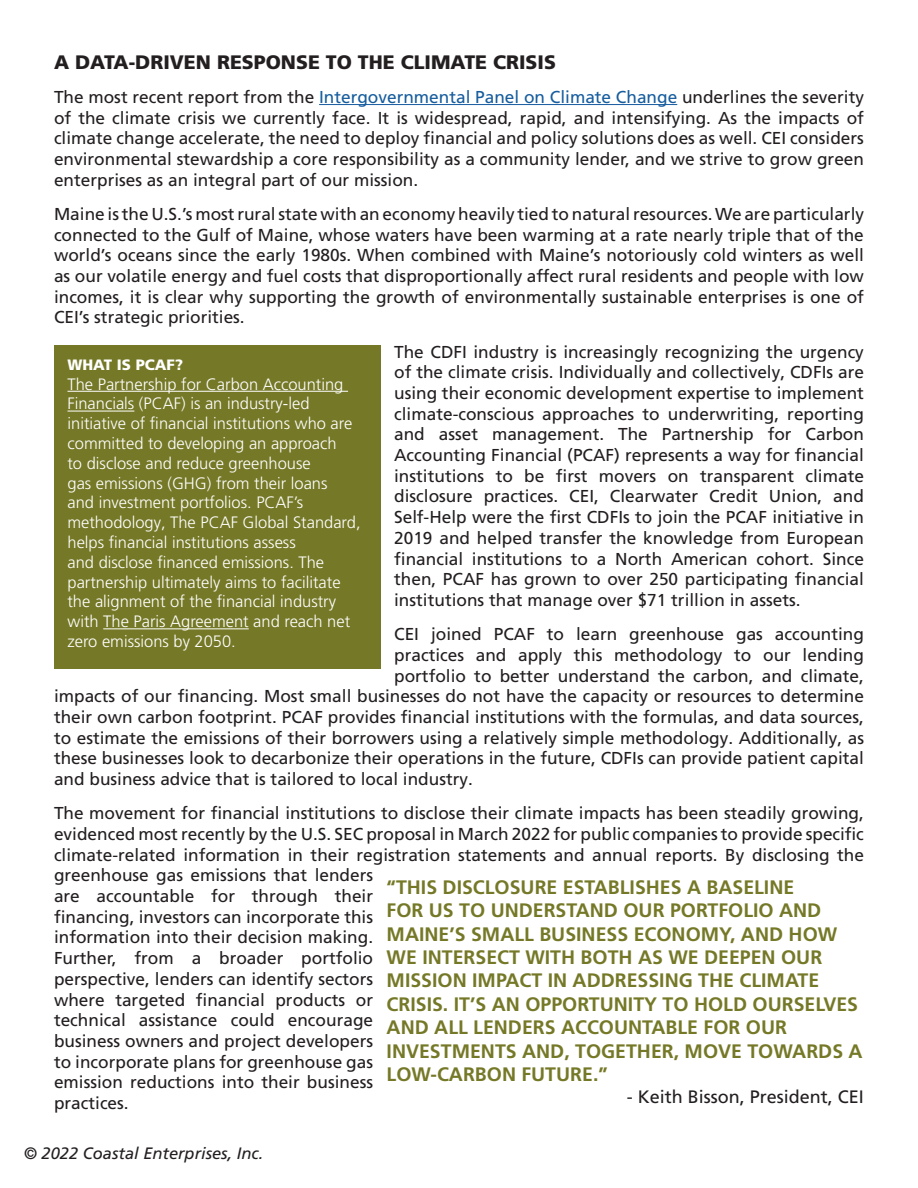
<style>
.page{position:relative;width:918px;height:1188px;background:#fff}
.page>*{position:absolute;margin:0;border:0;box-sizing:border-box;transform-origin:0 0}
.t1{font:700 19.5px/23.4px "Frutiger LT Pro";color:#757927}
.t2{font:900 19.5px "Frutiger LT Pro";color:#231f20}
.t3{font:18px "Frutiger LT Pro";color:#231f20}
.t4{font:17.25px/20.7px "Frutiger LT Pro";color:#231f20;text-align:justify}
.t5{font:300 16.5px/19.8px "Frutiger LT Pro";color:#fff}
.t6{font:italic 16.5px "Frutiger LT Pro";color:#231f20}
.t7{font:900 15px "Frutiger LT Pro";color:#fff}
.s1{color:#175d9e}
</style>
<div class="page">
<hr style="left:319px;top:104px;width:358px;height:1px;background:#175d9e">
<div style="left:54px;top:345px;width:327px;height:324px;background:#757927"></div>
<hr style="left:68px;top:391px;width:280px;height:1px;background:#fff">
<hr style="left:68px;top:411px;width:66px;height:1px;background:#fff">
<hr style="left:103px;top:628px;width:146px;height:1px;background:#fff">
<p class="t2" style="left:54px;top:50px;width:504px">A DATA-DRIVEN RESPONSE TO THE CLIMATE CRISIS</p>
<p class="t4" style="left:54px;top:87px;width:812px">The most recent report from the <span class="s1">Intergovernmental Panel on Climate Change</span> underlines the severity of the climate crisis we currently face. It is widespread, rapid, and intensifying. As the impacts of climate change accelerate, the need to deploy financial and policy solutions does as well. CEI considers environmental stewardship a core responsibility as a community lender, and we strive to grow green enterprises as an integral part of our mission.</p>
<p class="t4" style="left:54px;top:204px;width:812px">Maine is the U.S.’s most rural state with an economy heavily tied to natural resources. We are particularly connected to the Gulf of Maine, whose waters have been warming at a rate nearly triple that of the world’s oceans since the early 1980s. When combined with Maine’s notoriously cold winters as well as our volatile energy and fuel costs that disproportionally affect rural residents and people with low incomes, it is clear why supporting the growth of environmentally sustainable enterprises is one of CEI’s strategic priorities.</p>
<p class="t4" style="left:394px;top:341px;width:471px">The CDFI industry is increasingly recognizing the urgency of the climate crisis. Individually and collectively, CDFIs are using their economic development expertise to implement climate-conscious approaches to underwriting, reporting and asset management. The Partnership for Carbon Accounting Financial (PCAF) represents a way for financial institutions to be first movers on transparent climate disclosure practices. CEI, Clearwater Credit Union, and Self-Help were the first CDFIs to join the PCAF initiative in 2019 and helped transfer the knowledge from European financial institutions to a North American cohort. Since then, PCAF has grown to over 250 participating financial institutions that manage over $71 trillion in assets.</p>
<p class="t4" style="left:394px;top:624px;width:471px">CEI joined PCAF to learn greenhouse gas accounting</p>
<p class="t4" style="left:394px;top:645px;width:471px">practices and apply this methodology to our lending</p>
<p class="t4" style="left:394px;top:665px;width:471px">portfolio to better understand the carbon, and climate,</p>
<p class="t4" style="left:54px;top:686px;width:812px">impacts of our financing. Most small businesses do not have the capacity or resources to determine</p>
<p class="t4" style="left:54px;top:707px;width:812px">their own carbon footprint. PCAF provides financial institutions with the formulas, and data sources,</p>
<p class="t4" style="left:54px;top:727px;width:812px">to estimate the emissions of their borrowers using a relatively simple methodology. Additionally, as</p>
<p class="t4" style="left:54px;top:748px;width:811px">these businesses look to decarbonize their operations in the future, CDFIs can provide patient capital</p>
<p class="t4" style="left:54px;top:769px;width:420px">and business advice that is tailored to local industry.</p>
<p class="t4" style="left:54px;top:803px;width:812px;text-align:left">The movement for financial institutions to disclose their climate impacts has been steadily growing, evidenced most recently by the U.S. SEC proposal in March 2022 for public companies to provide specific climate-related information in their registration statements and annual reports. By disclosing the greenhouse gas emissions that lenders<br>are accountable for through their<br>financing, investors can incorporate this<br>information into their decision making.<br>Further, from a broader portfolio<br>perspective, lenders can identify sectors<br>where targeted financial products or<br>technical assistance could encourage<br>business owners and project developers<br>to incorporate plans for greenhouse gas<br>emission reductions into their business<br>practices.</p>
<p class="t7" style="left:68px;top:355px;width:117px">WHAT IS PCAF?</p>
<p class="t5" style="left:68px;top:374px;width:295px">The Partnership for Carbon Accounting Financials (PCAF) is an industry-led initiative of financial institutions who are committed to developing an approach<br>to disclose and reduce greenhouse<br>gas emissions (GHG) from their loans<br>and investment portfolios. PCAF’s methodology, The PCAF Global Standard, helps financial institutions assess<br>and disclose financed emissions. The partnership ultimately aims to facilitate the alignment of the financial industry with The Paris Agreement and reach net zero emissions by 2050.</p>
<p class="t1" style="left:387px;top:875px;width:478px">“THIS DISCLOSURE ESTABLISHES A BASELINE<br>FOR US TO UNDERSTAND OUR PORTFOLIO AND MAINE’S SMALL BUSINESS ECONOMY, AND HOW WE INTERSECT WITH BOTH AS WE DEEPEN OUR MISSION IMPACT IN ADDRESSING THE CLIMATE CRISIS. IT’S AN OPPORTUNITY TO HOLD OURSELVES AND ALL LENDERS ACCOUNTABLE FOR OUR INVESTMENTS AND, TOGETHER, MOVE TOWARDS A LOW-CARBON FUTURE.”</p>
<p class="t3" style="left:627px;top:1086px;width:239px">- Keith Bisson, President, CEI</p>
<p class="t6" style="left:24px;top:1144px;width:241px">© 2022 Coastal Enterprises, Inc.</p>
</div>
